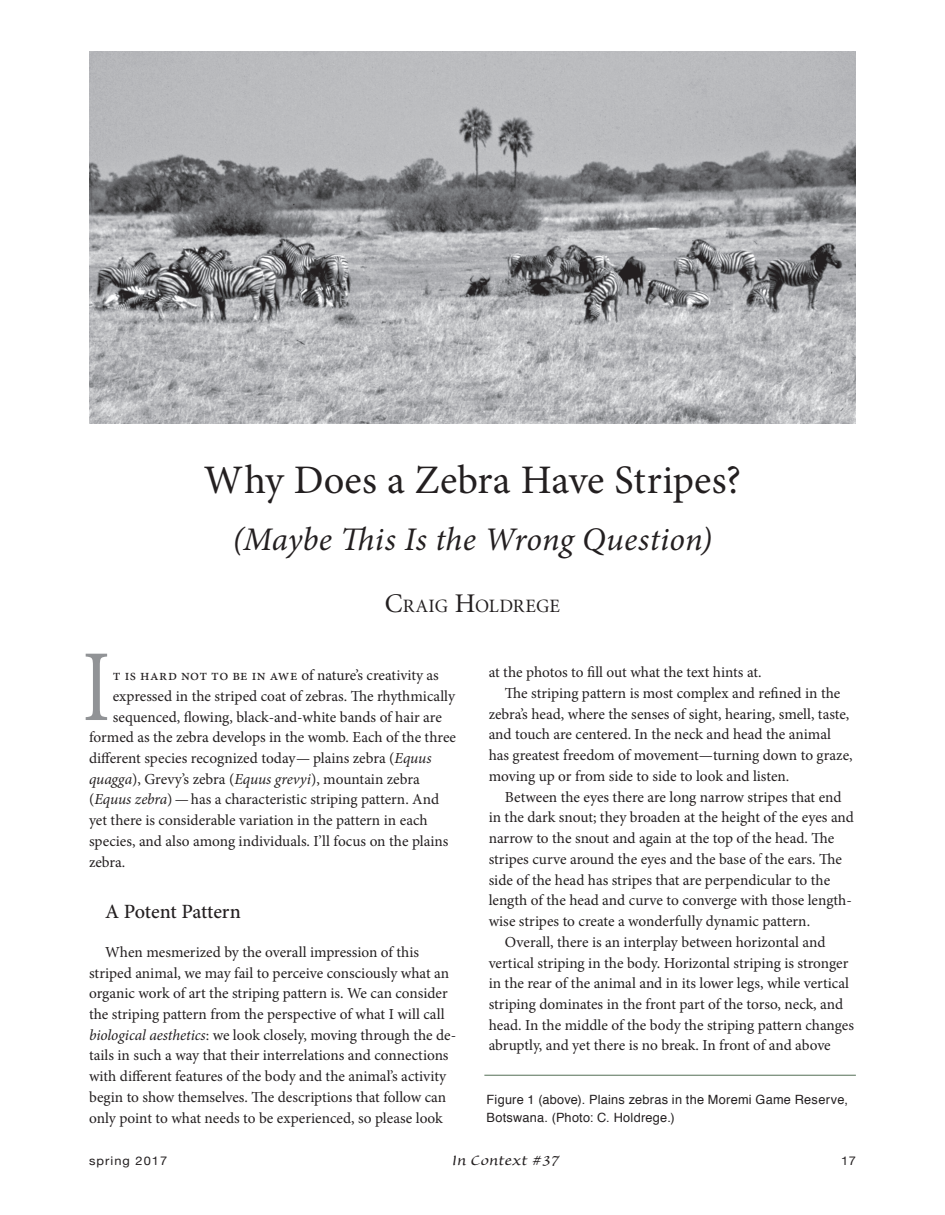
<style>
.page{position:relative;width:945px;height:1215px;background:#fff}
.page>*{position:absolute;margin:0;border:0;box-sizing:border-box;transform-origin:0 0}
.t1{font:102px "Minion Pro";color:#919396;scale:.79 1}
.t2{font:40.5px "Minion Pro";color:#231f20}
.t3{font:italic 33px "Minion Pro";letter-spacing:.005em;color:#231f20}
.t4{font:500 20.25px "Minion Pro";letter-spacing:-.01em;color:#231f20}
.t5{font:18.9px "Minion";letter-spacing:.015em;color:#231f20}
.t6{font:18px "Sanvito";color:#231f20;scale:1.05 1}
.t7{font:15.3px/20.7px "Minion Pro";color:#231f20}
.t8{font:15.3px "Minion Pro";letter-spacing:.025em;color:#231f20}
.t9{font:12.75px/18px "Helvetica";letter-spacing:.02em;color:#231f20}
.t10{font:12px "Helvetica Neue";letter-spacing:.08em;color:#231f20;scale:1.07 1}
.s1{font-size:27px}
.s2{font-style:italic}
</style>
<div class="page">
<img style="left:89px;top:52px;width:767px;height:371px">
<hr style="left:484px;top:1075px;width:372px;height:1px;background:#546f56">
<h2 class="t2" style="left:204px;top:453px;width:539px">Why Does a Zebra Have Stripes?</h2>
<h3 class="t3" style="left:233px;top:517px;width:481px">(Maybe This Is the Wrong Question)</h3>
<p class="t5" style="left:385px;top:597px;width:177px"><span class="s1">C</span>RAIG <span class="s1">H</span>OLDREGE</p>
<h1 class="t1" style="left:83px;top:619px;width:36px">I</h1>
<p class="t8" style="left:113px;top:665px;width:328px">t is hard not to be in awe of nature’s creativity as</p>
<p class="t7" style="left:113px;top:686px;width:344px">expressed in the striped coat of zebras. The rhythmically</p>
<p class="t7" style="left:113px;top:706px;width:331px">sequenced, flowing, black-and-white bands of hair are</p>
<p class="t7" style="left:89px;top:727px;width:369px">formed as the zebra develops in the womb. Each of the three</p>
<p class="t7" style="left:89px;top:748px;width:344px">different species recognized today— plains zebra (<span class="s2">Equus</span></p>
<p class="t7" style="left:89px;top:769px;width:332px"><span class="s2">quagga</span>), Grevy’s zebra (<span class="s2">Equus grevyi</span>), mountain zebra</p>
<p class="t7" style="left:89px;top:789px;width:352px">(<span class="s2">Equus zebra</span>) — has a characteristic striping pattern. And</p>
<p class="t7" style="left:89px;top:810px;width:340px">yet there is considerable variation in the pattern in each</p>
<p class="t7" style="left:89px;top:831px;width:361px">species, and also among individuals. I’ll focus on the plains</p>
<p class="t7" style="left:89px;top:851px;width:38px">zebra.</p>
<h3 class="t4" style="left:105px;top:898px;width:137px">A Potent Pattern</h3>
<p class="t7" style="left:89px;top:942px;width:369px;text-indent:16px">When mesmerized by the overall impression of this striped animal, we may fail to perceive consciously what an organic work of art the striping pattern is. We can consider the striping pattern from the perspective of what I will call <span class="s2">biological aesthetics</span>: we look closely, moving through the de&shy;tails in such a way that their interrelations and connections with different features of the body and the animal’s activity begin to show themselves. The descriptions that follow can only point to what needs to be experienced, so please look</p>
<p class="t7" style="left:489px;top:662px;width:274px">at the photos to fill out what the text hints at.</p>
<p class="t7" style="left:505px;top:683px;width:337px">The striping pattern is most complex and refined in the</p>
<p class="t7" style="left:489px;top:703px;width:362px">zebra’s head, where the senses of sight, hearing, smell, taste,</p>
<p class="t7" style="left:489px;top:724px;width:344px">and touch are centered. In the neck and head the animal</p>
<p class="t7" style="left:489px;top:745px;width:365px">has greatest freedom of movement—turning down to graze,</p>
<p class="t7" style="left:489px;top:766px;width:302px">moving up or from side to side to look and listen.</p>
<p class="t7" style="left:505px;top:787px;width:338px">Between the eyes there are long narrow stripes that end</p>
<p class="t7" style="left:489px;top:807px;width:367px">in the dark snout; they broaden at the height of the eyes and</p>
<p class="t7" style="left:489px;top:828px;width:347px">narrow to the snout and again at the top of the head. The</p>
<p class="t7" style="left:489px;top:849px;width:355px">stripes curve around the eyes and the base of the ears. The</p>
<p class="t7" style="left:489px;top:869px;width:343px">side of the head has stripes that are perpendicular to the</p>
<p class="t7" style="left:489px;top:890px;width:365px">length of the head and curve to converge with those length-</p>
<p class="t7" style="left:489px;top:911px;width:323px">wise stripes to create a wonderfully dynamic pattern.</p>
<p class="t7" style="left:505px;top:932px;width:322px">Overall, there is an interplay between horizontal and</p>
<p class="t7" style="left:489px;top:953px;width:361px">vertical striping in the body. Horizontal striping is stronger</p>
<p class="t7" style="left:489px;top:973px;width:362px">in the rear of the animal and in its lower legs, while vertical</p>
<p class="t7" style="left:489px;top:994px;width:356px">striping dominates in the front part of the torso, neck, and</p>
<p class="t7" style="left:489px;top:1015px;width:367px">head. In the middle of the body the striping pattern changes</p>
<p class="t7" style="left:489px;top:1035px;width:344px">abruptly, and yet there is no break. In front of and above</p>
<p class="t9" style="left:487px;top:1091px;width:363px">Figure 1 (above). Plains zebras in the Moremi Game Reserve,<br>Botswana. (Photo: C. Holdrege.)</p>
<p class="t10" style="left:89px;top:1151px;width:74px">spring 2017</p>
<p class="t6" style="left:452px;top:1151px;width:103px">In Context #37</p>
<p class="t10" style="left:841px;top:1151px;width:15px">17</p>
</div>
